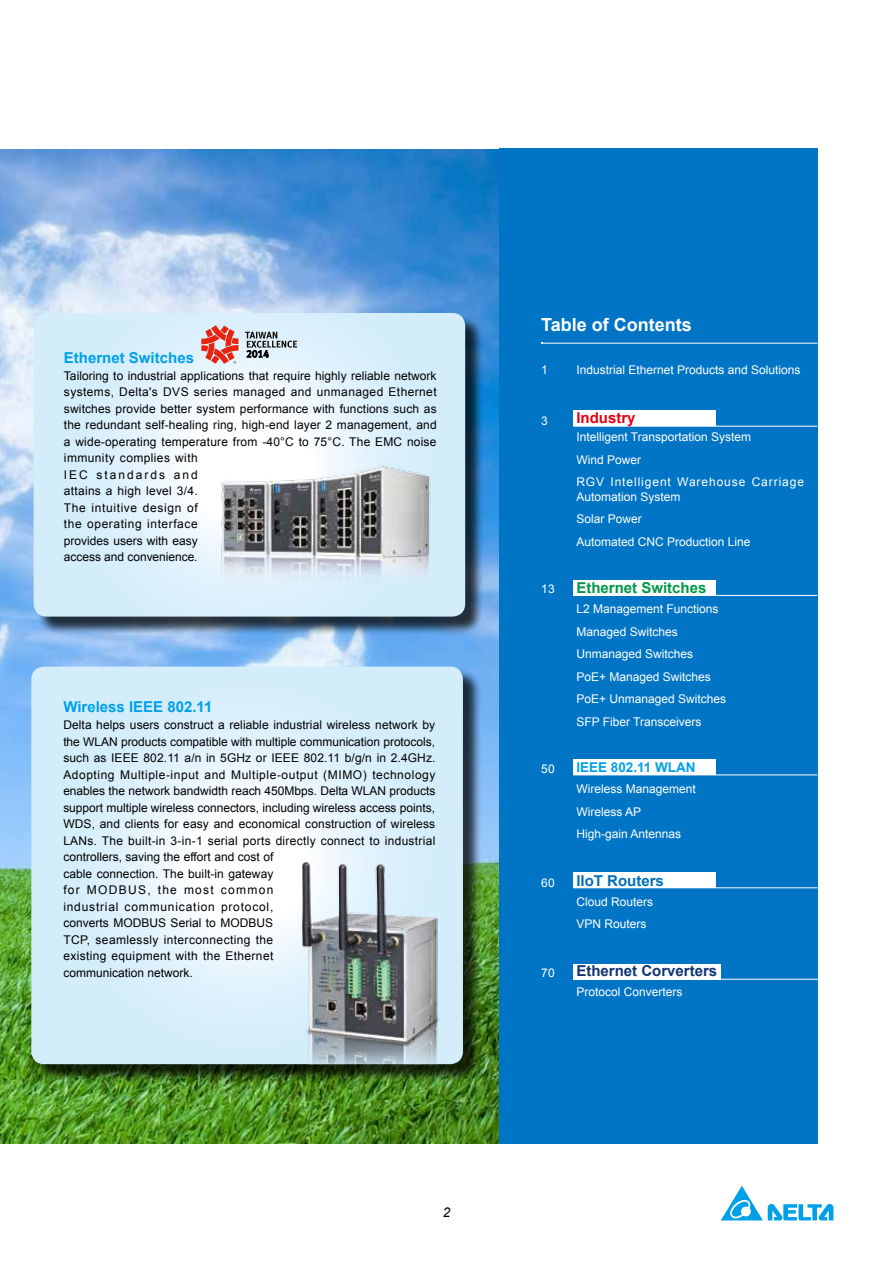
<style>
.page{position:relative;width:893px;height:1263px;background:#fff}
.page>*{position:absolute;margin:0;border:0;box-sizing:border-box;transform-origin:0 0}
.t1{font:700 18px "Arial";color:#fff}
.t2{font:700 15px "Arial";color:#00a0e9}
.t3{font:700 15px "Arial";color:#103675}
.t4{font:700 15px "Arial";color:#094}
.t5{font:700 15px "Arial";color:#036eb8}
.t6{font:700 15px "Arial";color:#e60012}
.t7{font:700 13.5px "Arial";color:#00a0e9}
.t8{font:italic 13.5px "Arial";color:#000}
.t9{font:12px/16.5px "Arial";letter-spacing:.01em;color:#000}
.t10{font:12px/22.5px "Arial";color:#fff}
</style>
<div class="page">
<svg style="left:721px;top:1186px;width:112px;height:34px"></svg>
<img style="left:0;top:149px;width:499px;height:995px">
<div style="left:499px;top:149px;width:318px;height:995px;background:#0075c5"></div>
<hr style="left:573px;top:595px;width:244px;height:1px;background:#fff">
<div style="left:573px;top:580px;width:143px;height:15px;background:#fff"></div>
<div style="left:34px;top:669px;width:448px;height:414px;background:#000;opacity:.75"></div>
<svg style="left:31px;top:666px;width:432px;height:398px"></svg>
<hr style="left:542px;top:343px;width:275px;height:1px;background:#fff">
<img style="left:0;top:829px;width:25px;height:285px">
<div style="left:36px;top:315px;width:448px;height:320px;background:#000;opacity:.75"></div>
<svg style="left:34px;top:313px;width:431px;height:304px"></svg>
<img style="left:213px;top:463px;width:225px;height:133px">
<img style="left:290px;top:862px;width:151px;height:202px">
<div style="left:573px;top:411px;width:143px;height:15px;background:#fff"></div>
<hr style="left:573px;top:426px;width:244px;height:1px;background:#fff">
<div style="left:573px;top:759px;width:143px;height:16px;background:#fff"></div>
<hr style="left:573px;top:775px;width:244px;height:1px;background:#fff">
<svg style="left:201px;top:325px;width:37px;height:39px"></svg>
<svg style="left:245px;top:332px;width:52px;height:26px"></svg>
<div style="left:573px;top:872px;width:143px;height:16px;background:#fff"></div>
<hr style="left:573px;top:887px;width:244px;height:1px;background:#fff">
<div style="left:573px;top:963px;width:148px;height:16px;background:#fff"></div>
<hr style="left:573px;top:979px;width:252px;height:1px;background:#fff">
<p class="t2" style="left:64px;top:348px;width:132px">Ethernet Switches</p>
<p class="t9" style="left:64px;top:368px;width:374px">Tailoring to industrial applications that require highly reliable network systems, Delta's DVS series managed and unmanaged Ethernet switches provide better system performance with functions such as the redundant self-healing ring, high-end layer 2 management, and a wide-operating temperature from -40°C to 75°C. The EMC noise immunity complies with<br>IEC standards and<br>attains a high level 3/4.<br>The intuitive design of<br>the operating interface<br>provides users with easy<br>access and convenience.</p>
<p class="t2" style="left:63px;top:697px;width:151px">Wireless IEEE 802.11</p>
<p class="t9" style="left:63px;top:717px;width:374px">Delta helps users construct a reliable industrial wireless network by the WLAN products compatible with multiple communication protocols, such as IEEE 802.11 a/n in 5GHz or IEEE 802.11 b/g/n in 2.4GHz.<br>Adopting Multiple-input and Multiple-output (MIMO) technology enables the network bandwidth reach 450Mbps. Delta WLAN products support multiple wireless connectors, including wireless access points, WDS, and clients for easy and economical construction of wireless LANs. The built-in 3-in-1 serial ports directly connect to industrial controllers, saving the effort and cost of<br>cable connection. The built-in gateway<br>for MODBUS, the most common<br>industrial communication protocol,<br>converts MODBUS Serial to MODBUS<br>TCP, seamlessly interconnecting the<br>existing equipment with the Ethernet<br>communication network.</p>
<p class="t8" style="left:443px;top:1203px;width:9px">2</p>
<h1 class="t1" style="left:541px;top:312px;width:152px">Table of Contents</h1>
<p class="t10" style="left:541px;top:358px;width:8px">1</p>
<p class="t10" style="left:576px;top:358px;width:226px">Industrial Ethernet Products and Solutions</p>
<p class="t6" style="left:576px;top:408px;width:61px">Industry</p>
<p class="t10" style="left:576px;top:426px;width:229px">Intelligent Transportation System<br>Wind Power<br>RGV Intelligent Warehouse Carriage</p>
<p class="t10" style="left:576px;top:485px;width:176px">Automation System<br>Solar Power<br>Automated CNC Production Line</p>
<p class="t4" style="left:576px;top:578px;width:132px">Ethernet Switches</p>
<p class="t10" style="left:576px;top:598px;width:151px">L2 Management Functions<br>Managed Switches<br>Unmanaged Switches<br>PoE+ Managed Switches<br>PoE+ Unmanaged Switches<br>SFP Fiber Transceivers</p>
<p class="t7" style="left:576px;top:758px;width:121px">IEEE 802.11 WLAN</p>
<p class="t10" style="left:576px;top:778px;width:121px">Wireless Management<br>Wireless AP<br>High-gain Antennas</p>
<p class="t5" style="left:576px;top:870px;width:89px">IIoT Routers</p>
<p class="t10" style="left:576px;top:890px;width:78px">Cloud Routers<br>VPN Routers</p>
<p class="t3" style="left:576px;top:961px;width:142px">Ethernet Corverters</p>
<p class="t10" style="left:576px;top:981px;width:108px">Protocol Converters</p>
<p class="t10" style="left:541px;top:409px;width:8px">3</p>
<p class="t10" style="left:541px;top:577px;width:15px">13</p>
<p class="t10" style="left:541px;top:757px;width:15px">50</p>
<p class="t10" style="left:541px;top:871px;width:15px">60</p>
<p class="t10" style="left:541px;top:961px;width:15px">70</p>
</div>
